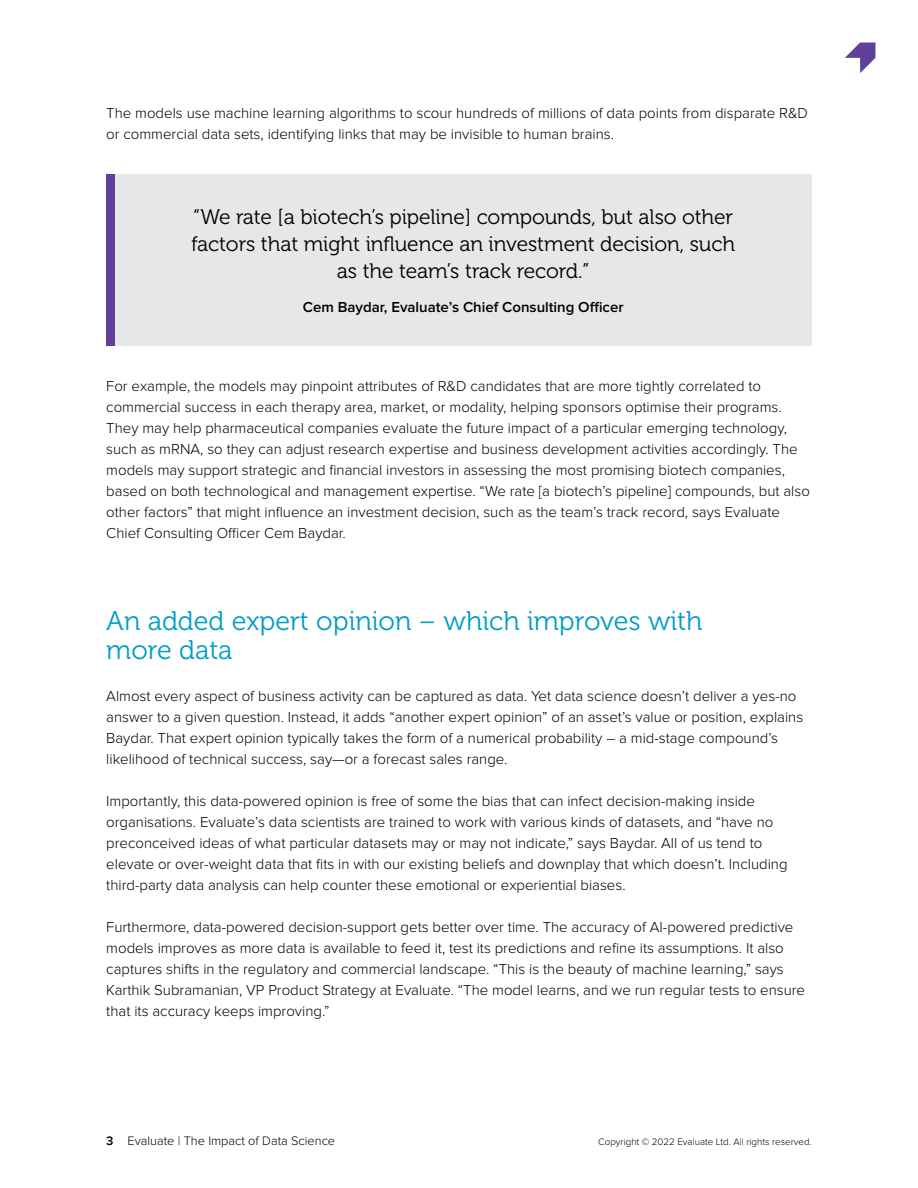
<style>
.page{position:relative;width:918px;height:1188px;background:#fff}
.page>*{position:absolute;margin:0;border:0;box-sizing:border-box;transform-origin:0 0}
.t1{font:27px/29.1px "Museo 300";color:#009dc3}
.t2{font:21px/27px "Museo 300";letter-spacing:-.005em;color:#000;text-align:center}
.t3{font:300 15px/21px "Proxima Nova";color:#000}
.t4{font:600 15px "Proxima Nova";color:#000}
.t5{font:300 12.75px "Proxima Nova";color:#000}
.t6{font:300 9.75px "Proxima Nova";color:#000}
.s1{font-weight:600}
</style>
<div class="page">
<svg style="left:845px;top:43px;width:30px;height:30px"></svg>
<div style="left:115px;top:174px;width:697px;height:172px;background:#e6e7e8"></div>
<div style="left:106px;top:174px;width:9px;height:172px;background:#623f99"></div>
<p class="t3" style="left:106px;top:103px;width:703px">The models use machine learning algorithms to scour hundreds of millions of data points from disparate R&amp;D or commercial data sets, identifying links that may be invisible to human brains.</p>
<h2 class="t2" style="left:191px;top:204px;width:545px">“We rate [a biotech’s pipeline] compounds, but also other factors that might influence an investment decision, such as the team’s track record.”</h2>
<p class="t4" style="left:303px;top:300px;width:322px">Cem Baydar, Evaluate’s Chief Consulting Officer</p>
<p class="t3" style="left:106px;top:376px;width:705px">For example, the models may pinpoint attributes of R&amp;D candidates that are more tightly correlated to commercial success in each therapy area, market, or modality, helping sponsors optimise their programs.<br>They may help pharmaceutical companies evaluate the future impact of a particular emerging technology, such as mRNA, so they can adjust research expertise and business development activities accordingly. The models may support strategic and financial investors in assessing the most promising biotech companies, based on both technological and management expertise. “We rate [a biotech’s pipeline] compounds, but also other factors” that might influence an investment decision, such as the team’s track record, says Evaluate Chief Consulting Officer Cem Baydar.</p>
<h1 class="t1" style="left:106px;top:607px;width:598px">An added expert opinion – which improves with more data</h1>
<p class="t3" style="left:106px;top:686px;width:699px">Almost every aspect of business activity can be captured as data. Yet data science doesn’t deliver a yes-no answer to a given question. Instead, it adds “another expert opinion” of an asset’s value or position, explains Baydar. That expert opinion typically takes the form of a numerical probability – a mid-stage compound’s likelihood of technical success, say—or a forecast sales range.</p>
<p class="t3" style="left:106px;top:791px;width:683px">Importantly, this data-powered opinion is free of some the bias that can infect decision-making inside organisations. Evaluate’s data scientists are trained to work with various kinds of datasets, and “have no preconceived ideas of what particular datasets may or may not indicate,” says Baydar. All of us tend to elevate or over-weight data that fits in with our existing beliefs and downplay that which doesn’t. Including third-party data analysis can help counter these emotional or experiential biases.</p>
<p class="t3" style="left:106px;top:917px;width:700px">Furthermore, data-powered decision-support gets better over time. The accuracy of AI-powered predictive models improves as more data is available to feed it, test its predictions and refine its assumptions. It also captures shifts in the regulatory and commercial landscape. “This is the beauty of machine learning,” says Karthik Subramanian, VP Product Strategy at Evaluate. “The model learns, and we run regular tests to ensure that its accuracy keeps improving.”</p>
<p class="t5" style="left:106px;top:1134px;width:230px"><span class="s1">3</span> Evaluate | The Impact of Data Science</p>
<p class="t6" style="left:598px;top:1137px;width:215px">Copyright © 2022 Evaluate Ltd. All rights reserved.</p>
</div>
